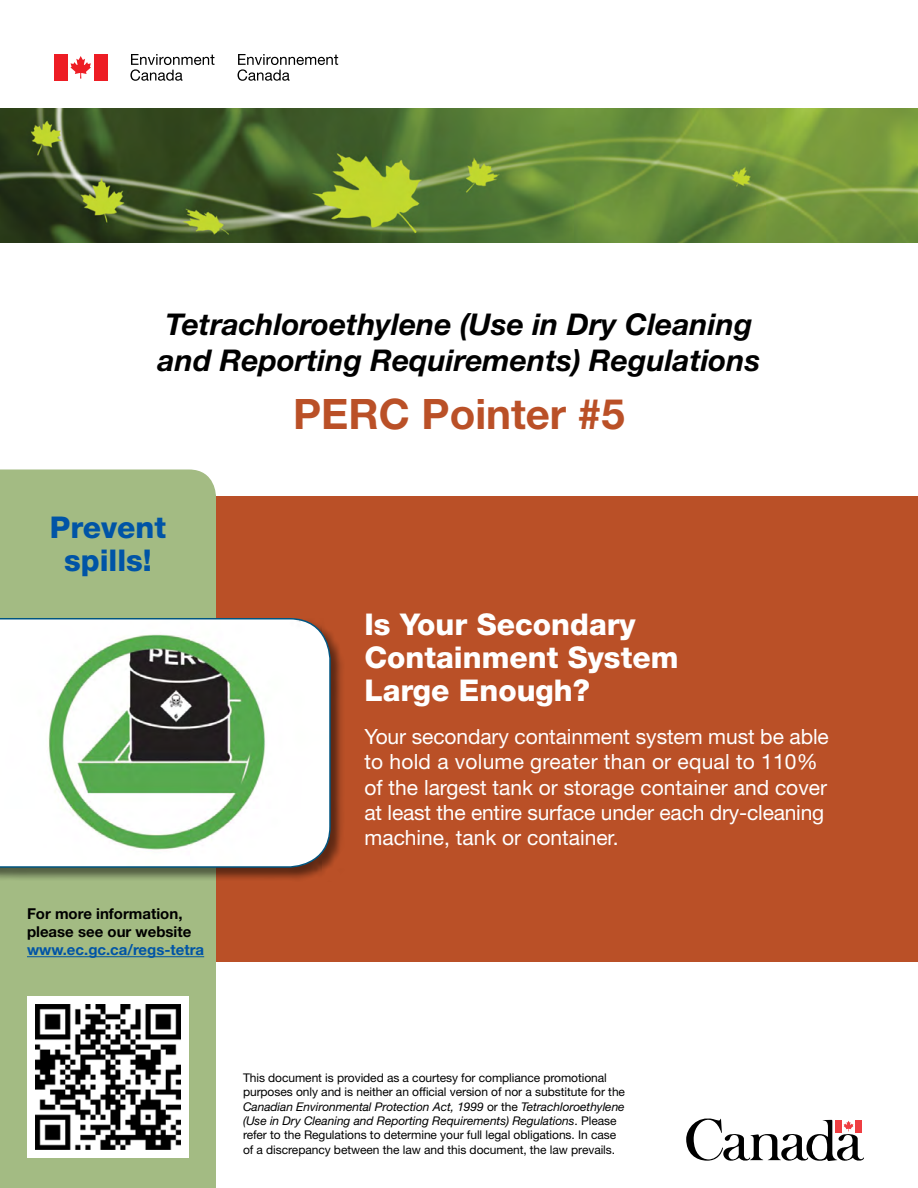
<style>
.page{position:relative;width:918px;height:1188px;background:#fff}
.page>*{position:absolute;margin:0;border:0;box-sizing:border-box;transform-origin:0 0}
.t1{font:700 42px "Helvetica Neue LT Std";color:#ba5027}
.t2{font:italic 700 30px/36px "Helvetica Neue LT Std";color:#000}
.t3{font:800 30px/33px "Helvetica Neue LT Std";color:#fff}
.t4{font:800 30px/33px "Helvetica Neue LT Std";color:#0054a6;text-align:center}
.t5{font:21px/25.2px "Helvetica Neue LT Std";color:#fff}
.t6{font:700 15px/18px "Helvetica Neue LT Std";color:#000}
.t7{font:700 15px "Helvetica Neue LT Std";color:#0054a6}
.t8{font:12px/14.4px "Helvetica Neue LT Std";letter-spacing:-.005em;color:#000}
.s1{font-style:italic}
</style>
<div class="page">
<img style="left:0;top:108px;width:918px;height:135px">
<svg style="left:686px;top:1118px;width:178px;height:43px"></svg>
<svg style="left:70px;top:56px;width:21px;height:23px"></svg>
<div style="left:54px;top:54px;width:13px;height:27px;background:#ed1d24"></div>
<div style="left:94px;top:54px;width:13px;height:27px;background:#ed1d24"></div>
<svg style="left:238px;top:54px;width:100px;height:27px"></svg>
<svg style="left:130px;top:54px;width:84px;height:27px"></svg>
<div style="left:0;top:469px;width:216px;height:719px;background:#a3bb83"></div>
<div style="left:216px;top:496px;width:702px;height:466px;background:#ba5027"></div>
<div style="left:0;top:618px;width:345px;height:264px;background:#000;opacity:.5"></div>
<svg style="left:0;top:618px;width:331px;height:250px"></svg>
<div style="left:27px;top:996px;width:162px;height:162px;background:#fff"></div>
<img style="left:35px;top:1004px;width:146px;height:146px">
<hr style="left:27px;top:956px;width:177px;height:1px;background:#0054a6">
<h2 class="t2" style="left:158px;top:306px;width:604px">Tetrachloroethylene (Use in Dry Cleaning and Reporting Requirements) Regulations</h2>
<h1 class="t1" style="left:293px;top:388px;width:333px">PERC Pointer #5</h1>
<h2 class="t4" style="left:50px;top:511px;width:118px">Prevent spills!</h2>
<p class="t6" style="left:27px;top:905px;width:166px">For more information, please see our website</p>
<p class="t7" style="left:27px;top:941px;width:179px">www.ec.gc.ca/regs-tetra</p>
<h2 class="t3" style="left:364px;top:608px;width:315px">Is Your Secondary<br>Containment System<br>Large Enough?</h2>
<h3 class="t5" style="left:364px;top:724px;width:466px">Your secondary containment system must be able to hold a volume greater than or equal to 110% of the largest tank or storage container and cover at least the entire surface under each dry-cleaning machine, tank or container.</h3>
<p class="t8" style="left:243px;top:1070px;width:384px">This document is provided as a courtesy for compliance promotional purposes only and is neither an official version of nor a substitute for the <span class="s1">Canadian Environmental Protection Act, 1999</span> or the <span class="s1">Tetrachloroethylene (Use in Dry Cleaning and Reporting Requirements) Regulations</span>. Please refer to the Regulations to determine your full legal obligations. In case of a discrepancy between the law and this document, the law prevails.</p>
</div>
